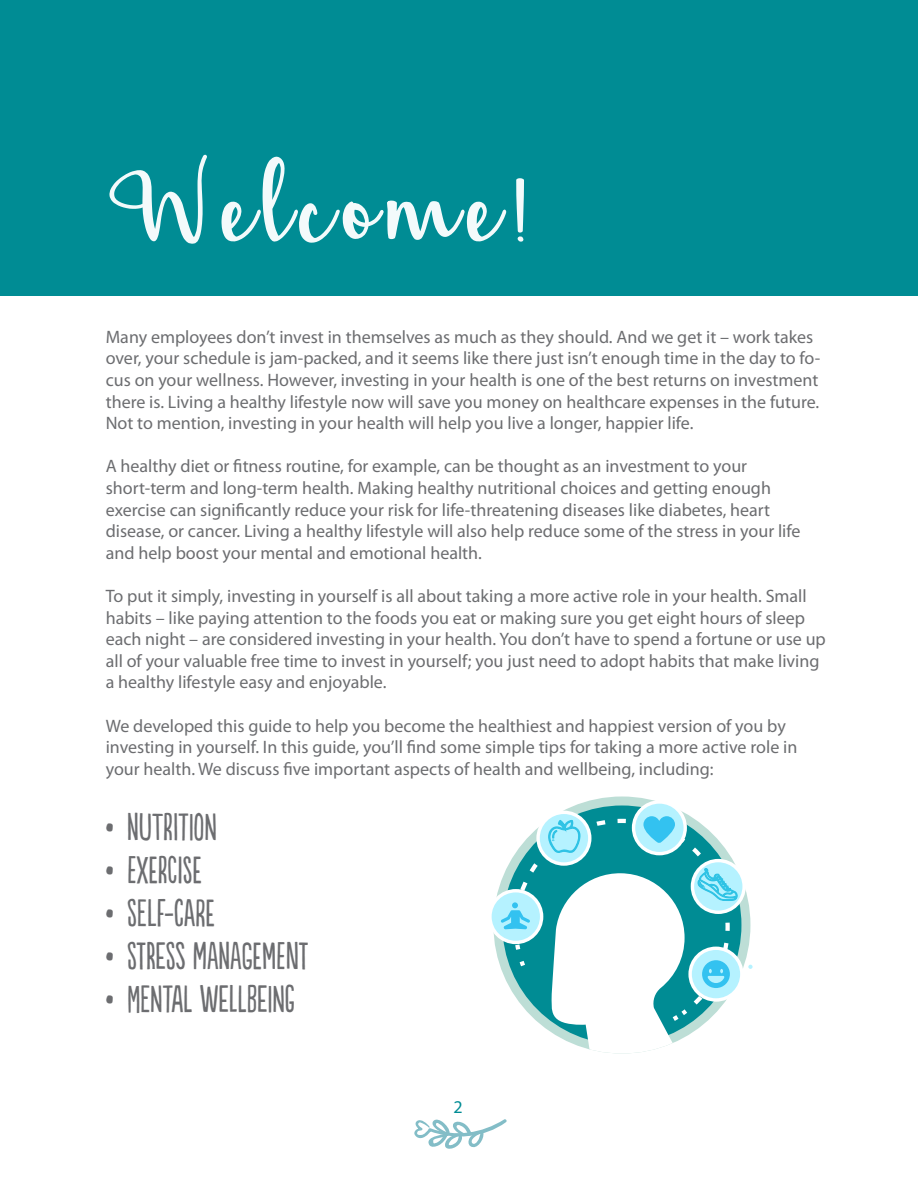
<style>
.page{position:relative;width:918px;height:1188px;background:#fff}
.page>*{position:absolute;margin:0;border:0;box-sizing:border-box;transform-origin:0 0}
.t1{font:156px "Hickory Jack";letter-spacing:.05em;color:#f3fafb}
.t2{font:36px "Populaire";color:#6c6d70}
.t3{font:18px/21.6px "Myriad Pro";color:#6c6d70}
.t4{font:18px "Myriad Pro";color:#008c94}
</style>
<div class="page">
<div style="left:0;top:0;width:918px;height:296px;background:#008c94"></div>
<svg style="left:493px;top:796px;width:257px;height:258px;background:#9ccfcb"></svg>
<svg style="left:488px;top:889px;width:55px;height:55px"></svg>
<svg style="left:632px;top:800px;width:55px;height:55px"></svg>
<svg style="left:691px;top:859px;width:55px;height:55px"></svg>
<svg style="left:688px;top:947px;width:56px;height:55px"></svg>
<div style="left:492px;top:892px;width:48px;height:49px;background:#b5f2ff;border-radius:50%"></div>
<div style="left:635px;top:804px;width:49px;height:48px;background:#b5f2ff;border-radius:50%"></div>
<svg style="left:748px;top:965px;width:5px;height:4px"></svg>
<svg style="left:501px;top:812px;width:238px;height:242px"></svg>
<svg style="left:414px;top:1119px;width:93px;height:30px"></svg>
<p class="t1" style="left:109px;top:132px;width:425px">Welcome!</p>
<p class="t3" style="left:106px;top:326px;width:716px">Many employees don’t invest in themselves as much as they should. And we get it – work takes over, your schedule is jam-packed, and it seems like there just isn’t enough time in the day to fo&shy;cus on your wellness. However, investing in your health is one of the best returns on investment there is. Living a healthy lifestyle now will save you money on healthcare expenses in the future.<br>Not to mention, investing in your health will help you live a longer, happier life.</p>
<p class="t3" style="left:106px;top:455px;width:643px">A healthy diet or fitness routine, for example, can be thought as an investment to your</p>
<p class="t3" style="left:106px;top:477px;width:667px">short-term and long-term health. Making healthy nutritional choices and getting enough</p>
<p class="t3" style="left:106px;top:498px;width:666px">exercise can significantly reduce your risk for life-threatening diseases like diabetes, heart</p>
<p class="t3" style="left:106px;top:520px;width:696px">disease, or cancer. Living a healthy lifestyle will also help reduce some of the stress in your life and help boost your mental and emotional health.</p>
<p class="t3" style="left:106px;top:585px;width:722px">To put it simply, investing in yourself is all about taking a more active role in your health. Small habits – like paying attention to the foods you eat or making sure you get eight hours of sleep each night – are considered investing in your health. You don’t have to spend a fortune or use up all of your valuable free time to invest in yourself; you just need to adopt habits that make living a healthy lifestyle easy and enjoyable.</p>
<p class="t3" style="left:106px;top:714px;width:682px">We developed this guide to help you become the healthiest and happiest version of you by</p>
<p class="t3" style="left:106px;top:736px;width:693px">investing in yourself. In this guide, you’ll find some simple tips for taking a more active role in your health. We discuss five important aspects of health and wellbeing, including:</p>
<p class="t2" style="left:106px;top:807px;width:113px">• NUTRITION</p>
<p class="t2" style="left:106px;top:850px;width:97px">• EXERCISE</p>
<p class="t2" style="left:106px;top:893px;width:111px">• SELF-CARE</p>
<p class="t2" style="left:106px;top:936px;width:204px">• STRESS MANAGEMENT</p>
<p class="t2" style="left:106px;top:980px;width:191px">• MENTAL WELLBEING</p>
<p class="t4" style="left:454px;top:1096px;width:11px">2</p>
</div>
